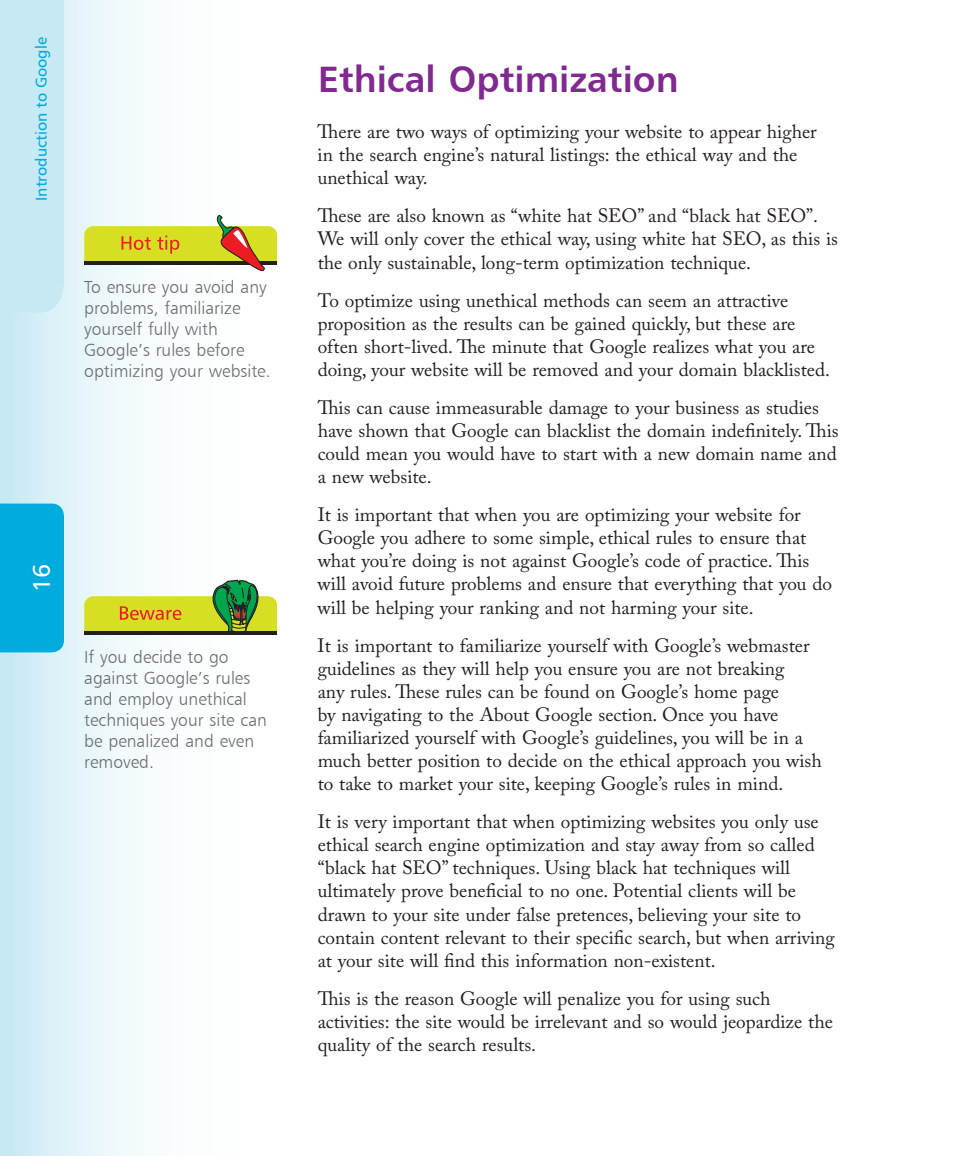
<style>
.page{position:relative;width:953px;height:1156px;background:#fff}
.page>*{position:absolute;margin:0;border:0;box-sizing:border-box;transform-origin:0 0}
.Heading{font:36.75px "Humanist 777 BT Bold B";color:#802990}
.t1{font:24.5px "Humanist 777 BT Roman B";color:#fff}
.Body_text{font:19.25px/23.1px "Adobe Caslon Pro";color:#231f20}
.Icontext{font:17.5px/21px "Humanist 777 BT Light B";color:#6c6d70}
.t2{font:15.75px "Humanist 777 BT Roman B";color:#00acdd}
</style>
<div class="page">
<div style="left:0;top:0;width:288px;height:1156px;background:linear-gradient(to right,#d2edf6,#fff)"></div>
<div style="left:0;top:504px;width:64px;height:148px;background:#00acdd"></div>
<div style="left:0;top:0;width:64px;height:313px;background:#c7e9f4"></div>
<svg style="left:84px;top:215px;width:193px;height:57px"></svg>
<svg style="left:84px;top:579px;width:193px;height:57px"></svg>
<hr style="left:84px;top:631px;width:193px;height:4px;background:#231f20">
<p class="t2" style="left:31px;top:201px;width:165px;rotate:-90deg">Introduction to Google</p>
<p class="Icontext" style="left:84px;top:276px;width:188px">To ensure you avoid any problems, familiarize yourself fully with<br>Google’s rules before optimizing your website.</p>
<p class="t1" style="left:26px;top:592px;width:30px;rotate:-90deg">16</p>
<p class="Icontext" style="left:84px;top:646px;width:184px">If you decide to go against Google’s rules and employ unethical techniques your site can be penalized and even removed.</p>
<p class="Heading" style="left:318px;top:56px;width:362px">Ethical Optimization</p>
<p class="Body_text" style="left:317px;top:120px;width:500px">There are two ways of optimizing your website to appear higher in the search engine’s natural listings: the ethical way and the unethical way.</p>
<p class="Body_text" style="left:317px;top:204px;width:522px">These are also known as “white hat SEO” and “black hat SEO”.<br>We will only cover the ethical way, using white hat SEO, as this is the only sustainable, long-term optimization technique.</p>
<p class="Body_text" style="left:317px;top:288px;width:514px">To optimize using unethical methods can seem an attractive proposition as the results can be gained quickly, but these are often short-lived. The minute that Google realizes what you are doing, your website will be removed and your domain blacklisted.</p>
<p class="Body_text" style="left:317px;top:396px;width:522px">This can cause immeasurable damage to your business as studies have shown that Google can blacklist the domain indefinitely. This could mean you would have to start with a new domain name and a new website.</p>
<p class="Body_text" style="left:317px;top:503px;width:516px">It is important that when you are optimizing your website for Google you adhere to some simple, ethical rules to ensure that what you’re doing is not against Google’s code of practice. This will avoid future problems and ensure that everything that you do will be helping your ranking and not harming your site.</p>
<p class="Body_text" style="left:317px;top:633px;width:505px">It is important to familiarize yourself with Google’s webmaster guidelines as they will help you ensure you are not breaking<br>any rules. These rules can be found on Google’s home page<br>by navigating to the About Google section. Once you have familiarized yourself with Google’s guidelines, you will be in a much better position to decide on the ethical approach you wish to take to market your site, keeping Google’s rules in mind.</p>
<p class="Body_text" style="left:317px;top:810px;width:518px">It is very important that when optimizing websites you only use ethical search engine optimization and stay away from so called “black hat SEO” techniques. Using black hat techniques will ultimately prove beneficial to no one. Potential clients will be drawn to your site under false pretences, believing your site to contain content relevant to their specific search, but when arriving at your site will find this information non-existent.</p>
<p class="Body_text" style="left:317px;top:986px;width:517px">This is the reason Google will penalize you for using such activities: the site would be irrelevant and so would jeopardize the quality of the search results.</p>
</div>
